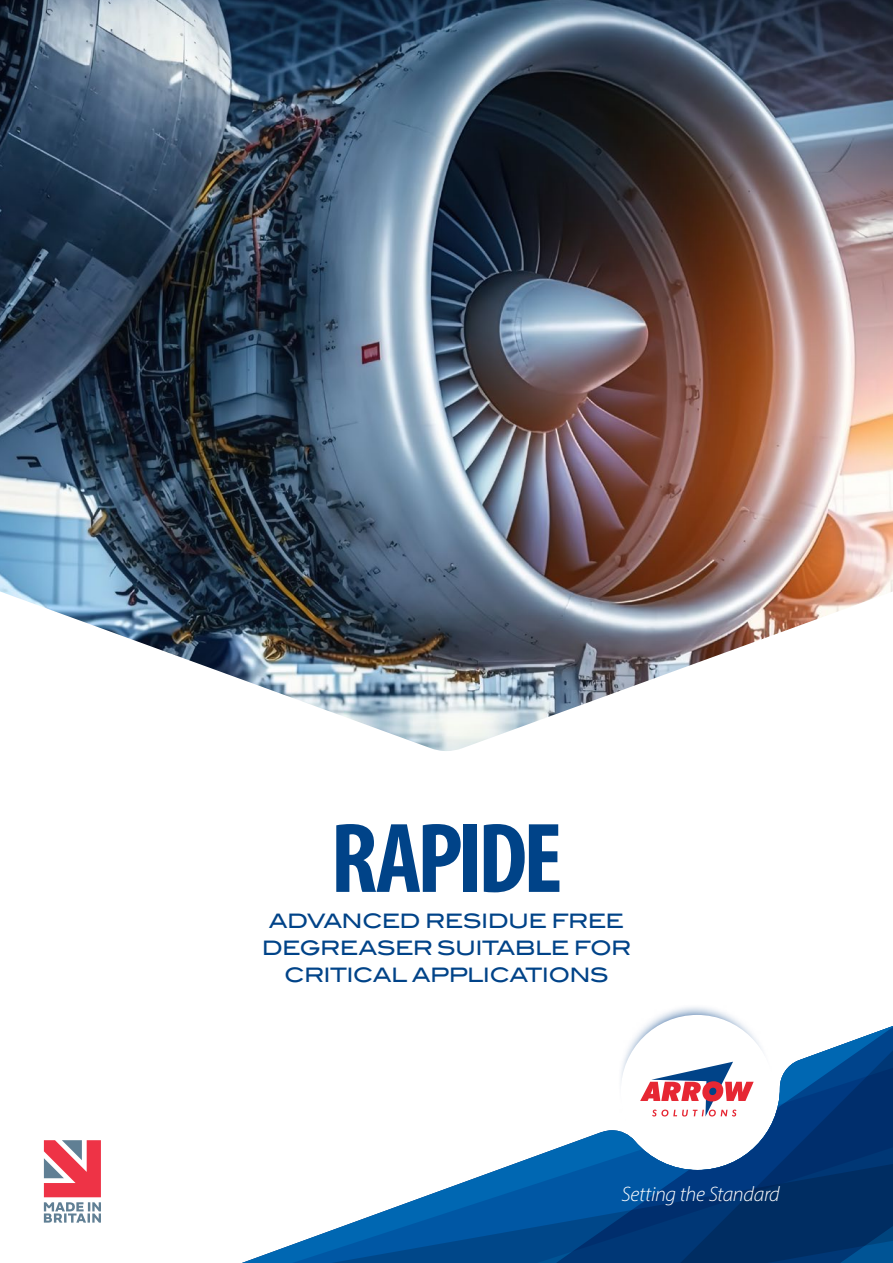
<style>
.page{position:relative;width:893px;height:1263px;background:#fff}
.page>*{position:absolute;margin:0;border:0;box-sizing:border-box;transform-origin:0 0}
.t1{font:700 condensed 100.2px "Myriad Pro";letter-spacing:-.045em;color:#004388}
.t2{font:italic 300 21px "Myriad Pro";letter-spacing:-.015em;color:#fff}
.t3{font:500 19.95px/27px "Blair ITC";letter-spacing:-.035em;color:#004388;text-align:center}
</style>
<div class="page">
<img style="left:0;top:0;width:893px;height:751px">
<svg style="left:795px;top:1026px;width:98px;height:36px"></svg>
<svg style="left:242px;top:1062px;width:651px;height:201px"></svg>
<svg style="left:618px;top:1007px;width:153px;height:115px"></svg>
<svg style="left:630px;top:1016px;width:129px;height:106px"></svg>
<svg style="left:44px;top:1140px;width:57px;height:82px"></svg>
<h1 class="t1" style="left:330px;top:796px;width:234px">RAPIDE</h1>
<p class="t3" style="left:262px;top:907px;width:371px">ADVANCED RESIDUE FREE<br>DEGREASER SUITABLE FOR<br>CRITICAL APPLICATIONS</p>
<p class="t2" style="left:621px;top:1181px;width:160px">Setting the Standard</p>
</div>
